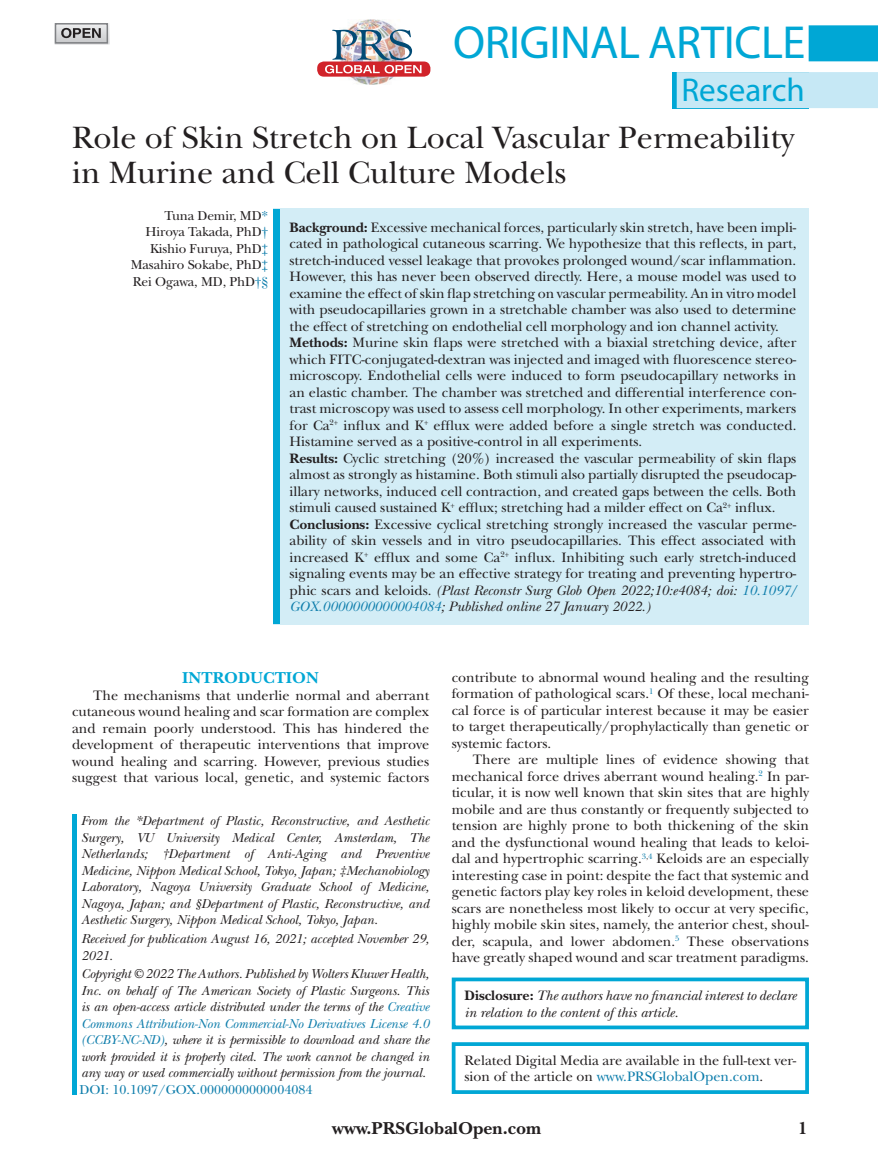
<style>
.page{position:relative;width:878px;height:1175px;background:#fff}
.page>*{position:absolute;margin:0;border:0;box-sizing:border-box;transform-origin:0 0}
.t1{font:46.5px "Myriad Pro";letter-spacing:-.01em;color:#00a7d5}
.t2{font:33px "Myriad Pro";color:#00a7d5}
.t3{font:32.25px/34.5px "New Baskerville Std";color:#231f20}
.t4{font:700 18px "New Baskerville Std";color:#231f20}
.t5{font:700 16.5px "New Baskerville Std";color:#00a7d5}
.t6{font:14.25px/16.5px "New Baskerville Std";color:#231f20;text-align:justify}
.t7{font:italic 14.25px/16.5px "New Baskerville Std";color:#231f20}
.t8{font:italic 13.5px/16.5px "New Baskerville Std";color:#231f20;text-align:justify}
.t9{font:13.5px/16.5px "New Baskerville Std";letter-spacing:-.01em;color:#231f20;text-align:right}
.t10{font:13.5px "New Baskerville Std";color:#0f7eac}
.s1{color:#0f7eac}
.s2{font-weight:700}
.s3{font-style:italic}
.s4{font-style:italic;color:#0f7eac}
.s5{font-weight:700;font-style:normal}
</style>
<div class="page">
<div style="left:452px;top:1042px;width:356px;height:52px;border:4px solid #00a7d5"></div>
<div style="left:452px;top:977px;width:356px;height:52px;border:4px solid #00a7d5"></div>
<div style="left:672px;top:72px;width:137px;height:36px;background:#00a7d5"></div>
<div style="left:676px;top:72px;width:202px;height:36px;background:#c6e8f5"></div>
<hr style="left:72px;top:814px;width:4px;height:116px;background:#00a7d5">
<hr style="left:72px;top:930px;width:4px;height:35px;background:#00a7d5">
<hr style="left:72px;top:965px;width:4px;height:118px;background:#00a7d5">
<hr style="left:72px;top:1081px;width:4px;height:13px;background:#00a7d5">
<div style="left:274px;top:126px;width:534px;height:498px;background:#d3edf6"></div>
<div style="left:274px;top:209px;width:6px;height:126px;background:#00a7d5"></div>
<div style="left:274px;top:325px;width:6px;height:126px;background:#00a7d5"></div>
<div style="left:274px;top:440px;width:6px;height:77px;background:#00a7d5"></div>
<div style="left:274px;top:506px;width:6px;height:118px;background:#00a7d5"></div>
<div style="left:72px;top:126px;width:736px;height:82px;background:#fff"></div>
<img style="left:54px;top:23px;width:55px;height:22px">
<div style="left:55px;top:23px;width:53px;height:21px;border:2px solid #808285"></div>
<svg style="left:61px;top:28px;width:40px;height:10px"></svg>
<div style="left:808px;top:25px;width:70px;height:36px;background:#00a7d5"></div>
<img style="left:348px;top:20px;width:48px;height:64px">
<svg style="left:317px;top:61px;width:113px;height:16px"></svg>
<img style="left:325px;top:29px;width:96px;height:44px">
<h1 class="t1" style="left:453px;top:14px;width:354px">Original Article</h1>
<h2 class="t2" style="left:681px;top:69px;width:125px">Research</h2>
<h3 class="t3" style="left:72px;top:121px;width:723px">Role of Skin Stretch on Local Vascular Permeability in Murine and Cell Culture Models</h3>
<p class="t9" style="left:131px;top:207px;width:139px">Tuna Demir, MD<span class="s1">*<br></span>Hiroya Takada, PhD<span class="s1">†<br></span>Kishio Furuya, PhD<span class="s1">‡<br></span>Masahiro Sokabe, PhD<span class="s1">‡<br></span>Rei Ogawa, MD, PhD<span class="s1">†§</span></p>
<p class="t6" style="left:289px;top:219px;width:508px;text-align:left"><span class="s2">Background:</span> Excessive mechanical forces, particularly skin stretch, have been impli&shy;cated in pathological cutaneous scarring. We hypothesize that this reflects, in part, stretch-induced vessel leakage that provokes prolonged wound/scar inflammation.<br>However, this has never been observed directly. Here, a mouse model was used to examine the effect of skin flap stretching on vascular permeability. An in vitro model with pseudocapillaries grown in a stretchable chamber was also used to determine the effect of stretching on endothelial cell morphology and ion channel activity.<br><span class="s2">Methods:</span> Murine skin flaps were stretched with a biaxial stretching device, after which FITC-conjugated-dextran was injected and imaged with fluorescence stereo&shy;microscopy. Endothelial cells were induced to form pseudocapillary networks in an elastic chamber. The chamber was stretched and differential interference con&shy;trast microscopy was used to assess cell morphology. In other experiments, markers for Ca<sup>2+</sup> influx and K<sup>+</sup> efflux were added before a single stretch was conducted.<br>Histamine served as a positive-control in all experiments.<br><span class="s2">Results:</span> Cyclic stretching (20%) increased the vascular permeability of skin flaps almost as strongly as histamine. Both stimuli also partially disrupted the pseudocap&shy;illary networks, induced cell contraction, and created gaps between the cells. Both stimuli caused sustained K<sup>+</sup> efflux; stretching had a milder effect on Ca<sup>2+</sup> influx.<br><span class="s2">Conclusions:</span> Excessive cyclical stretching strongly increased the vascular perme&shy;ability of skin vessels and in vitro pseudocapillaries. This effect associated with increased K<sup>+</sup> efflux and some Ca<sup>2+</sup> influx. Inhibiting such early stretch-induced signaling events may be an effective strategy for treating and preventing hypertro&shy;phic scars and keloids. <span class="s3">(Plast Reconstr Surg Glob Open 2022;10:e4084; doi:</span> <span class="s4">10.1097/ GOX.0000000000004084</span><span class="s3">; Published online 27 January 2022.)</span></p>
<p class="t5" style="left:182px;top:668px;width:138px">INTRODUCTION</p>
<p class="t6" style="left:72px;top:687px;width:359px;text-indent:21px">The mechanisms that underlie normal and aberrant cutaneous wound healing and scar formation are complex and remain poorly understood. This has hindered the development of therapeutic interventions that improve wound healing and scarring. However, previous studies suggest that various local, genetic, and systemic factors</p>
<p class="t8" style="left:81px;top:812px;width:350px">From the *Department of Plastic, Reconstructive, and Aesthetic Surgery, VU University Medical Center, Amsterdam, The Netherlands; †Department of Anti-Aging and Preventive Medicine, Nippon Medical School, Tokyo, Japan; ‡Mechanobiology Laboratory, Nagoya University Graduate School of Medicine, Nagoya, Japan; and §Department of Plastic, Reconstructive, and Aesthetic Surgery, Nippon Medical School, Tokyo, Japan.</p>
<p class="t8" style="left:81px;top:930px;width:350px">Received for publication August 16, 2021; accepted November 29,<br>2021.</p>
<p class="t8" style="left:81px;top:965px;width:350px">Copyright © 2022 The Authors. Published by Wolters Kluwer Health, Inc. on behalf of The American Society of Plastic Surgeons. This is an open-access article distributed under the terms of the <span class="s1">Creative Commons Attribution-Non Commercial-No Derivatives License 4.0 (CCBY-NC-ND)</span>, where it is permissible to download and share the work provided it is properly cited. The work cannot be changed in any way or used commercially without permission from the journal.</p>
<p class="t10" style="left:80px;top:1081px;width:234px">DOI: 10.1097/GOX.0000000000004084</p>
<p class="t6" style="left:452px;top:669px;width:359px">contribute to abnormal wound healing and the resulting formation of pathological scars.<sup>1</sup> Of these, local mechani&shy;cal force is of particular interest because it may be easier to target therapeutically/prophylactically than genetic or systemic factors.</p>
<p class="t6" style="left:451px;top:751px;width:359px;text-indent:21px">There are multiple lines of evidence showing that mechanical force drives aberrant wound healing.<sup>2</sup> In par&shy;ticular, it is now well known that skin sites that are highly mobile and are thus constantly or frequently subjected to tension are highly prone to both thickening of the skin and the dysfunctional wound healing that leads to keloi&shy;dal and hypertrophic scarring.<sup>3</sup><sup>,</sup><sup>4</sup> Keloids are an especially interesting case in point: despite the fact that systemic and genetic factors play key roles in keloid development, these scars are nonetheless most likely to occur at very specific, highly mobile skin sites, namely, the anterior chest, shoul&shy;der, scapula, and lower abdomen.<sup>5</sup> These observations have greatly shaped wound and scar treatment paradigms.</p>
<p class="t7" style="left:464px;top:987px;width:333px"><span class="s5">Disclosure:</span> The authors have no financial interest to declare in relation to the content of this article.</p>
<p class="t6" style="left:464px;top:1051px;width:333px">Related Digital Media are available in the full-text ver&shy;sion of the article on <span class="s1">www.PRSGlobalOpen.com</span>.</p>
<p class="t4" style="left:332px;top:1118px;width:210px">www.PRSGlobalOpen.com</p>
<p class="t4" style="left:798px;top:1118px;width:11px">1</p>
</div>
